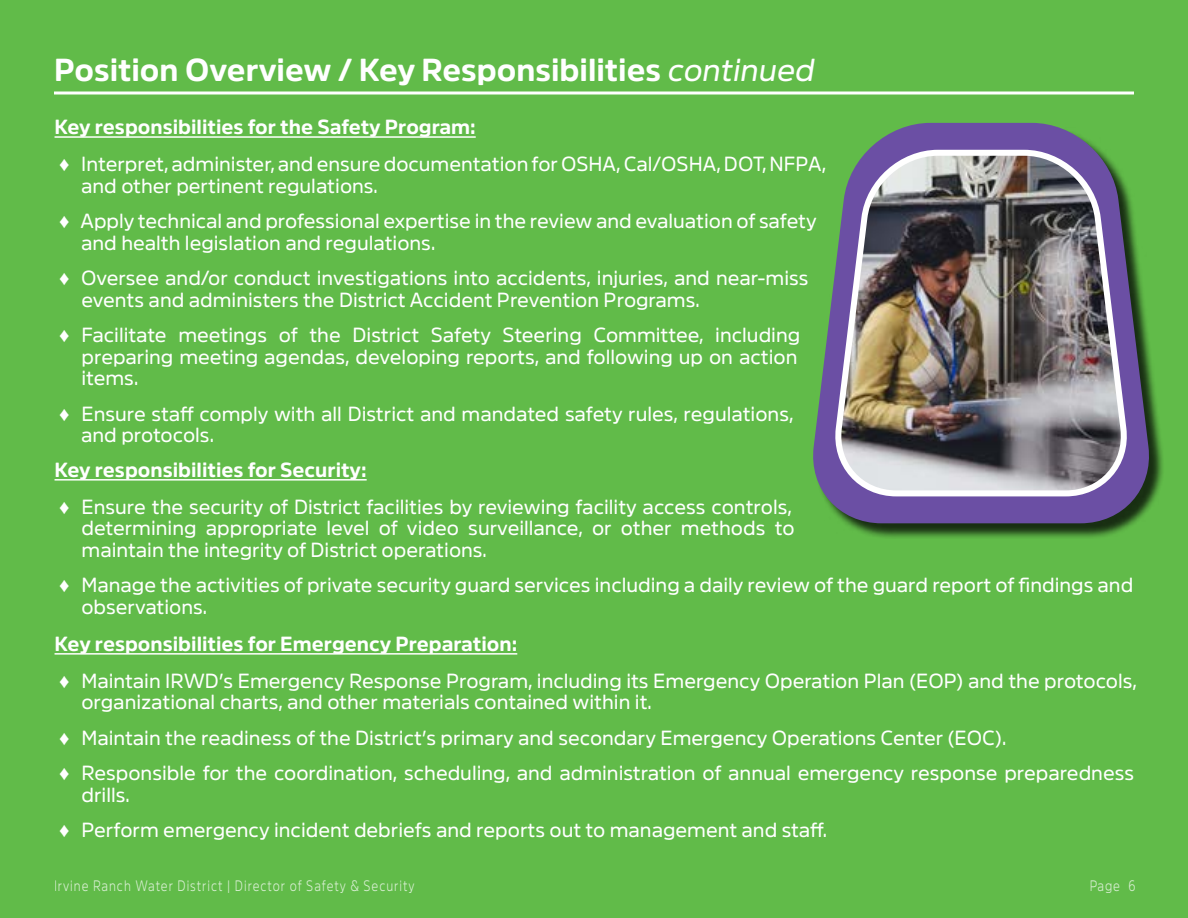
<style>
.page{position:relative;width:1188px;height:918px;background:#61bb49}
.page>*{position:absolute;margin:0;border:0;box-sizing:border-box;transform-origin:0 0}
.t1{font:700 31.5px "Amsi Pro Normal";color:#fff}
.t2{font:20.25px/35.2px "Amsi Pro Normal";color:#fff}
.t3{font:300 15px "Amsi Pro Normal";letter-spacing:.08em;color:#fff;scale:.8 1}
.s1{font-weight:400;font-style:italic}
.s2{font-weight:700}
.s3{font-family:"Arial Narrow"}
</style>
<div class="page">
<div style="left:816px;top:125px;width:349px;height:414px;background:#000;opacity:.75"></div>
<svg style="left:813px;top:123px;width:341px;height:400px"></svg>
<img style="left:828px;top:147px;width:300px;height:352px">
<hr style="left:55px;top:136px;width:421px;height:2px;background:#fff">
<hr style="left:55px;top:479px;width:312px;height:2px;background:#fff">
<hr style="left:55px;top:653px;width:462px;height:2px;background:#fff">
<hr style="left:54px;top:92px;width:1080px;height:2px;background:#fff">
<h1 class="t1" style="left:54px;top:44px;width:762px">Position Overview / Key Responsibilities <span class="s1">continued</span></h1>
<p class="t2" style="left:55px;top:106px;width:773px;line-height:36.8px"><span class="s2">Key responsibilities for the Safety Program:<br></span><span class="s3">♦</span> Interpret, administer, and ensure documentation for OSHA, Cal/OSHA, DOT, NFPA,</p>
<p class="t2" style="left:60px;top:165px;width:759px;text-indent:21px">and other pertinent regulations.<br><span class="s3">♦</span> Apply technical and professional expertise in the review and evaluation of safety</p>
<p class="t2" style="left:60px;top:222px;width:750px;text-indent:21px">and health legislation and regulations.<br><span class="s3">♦</span> Oversee and/or conduct investigations into accidents, injuries, and near-miss</p>
<p class="t2" style="left:60px;top:279px;width:742px;text-indent:22px">events and administers the District Accident Prevention Programs.<br><span class="s3">♦</span> Facilitate meetings of the District Safety Steering Committee, including</p>
<p class="t2" style="left:82px;top:343px;width:717px;line-height:21.8px">preparing meeting agendas, developing reports, and following up on action items.</p>
<p class="t2" style="left:81px;top:400px;width:714px;line-height:21.8px;text-indent:-21px"><span class="s3">♦</span> Ensure staff comply with all District and mandated safety rules, regulations, and protocols.</p>
<p class="t2" style="left:55px;top:449px;width:739px;line-height:36.8px"><span class="s2">Key responsibilities for Security:<br></span><span class="s3">♦</span> Ensure the security of District facilities by reviewing facility access controls,</p>
<p class="t2" style="left:81px;top:515px;width:715px;line-height:21.8px">determining appropriate level of video surveillance, or other methods to maintain the integrity of District operations.</p>
<p class="t2" style="left:81px;top:572px;width:1053px;line-height:21.8px;text-indent:-22px"><span class="s3">♦</span> Manage the activities of private security guard services including a daily review of the guard report of findings and observations.</p>
<p class="t2" style="left:55px;top:623px;width:1084px;line-height:36.8px"><span class="s2">Key responsibilities for Emergency Preparation:<br></span><span class="s3">♦</span> Maintain IRWD’s Emergency Response Program, including its Emergency Operation Plan (EOP) and the protocols,</p>
<p class="t2" style="left:60px;top:682px;width:1076px;text-indent:22px">organizational charts, and other materials contained within it.<br><span class="s3">♦</span> Maintain the readiness of the District’s primary and secondary Emergency Operations Center (EOC).<br><span class="s3">♦</span> Responsible for the coordination, scheduling, and administration of annual emergency response preparedness</p>
<p class="t2" style="left:60px;top:774px;width:769px;text-indent:22px">drills.<br><span class="s3">♦</span> Perform emergency incident debriefs and reports out to management and staff.</p>
<p class="t3" style="left:54px;top:873px;width:452px">Irvine Ranch Water District | Director of Safety &amp; Security</p>
<p class="t3" style="left:1089px;top:873px;width:59px">Page 6</p>
</div>
